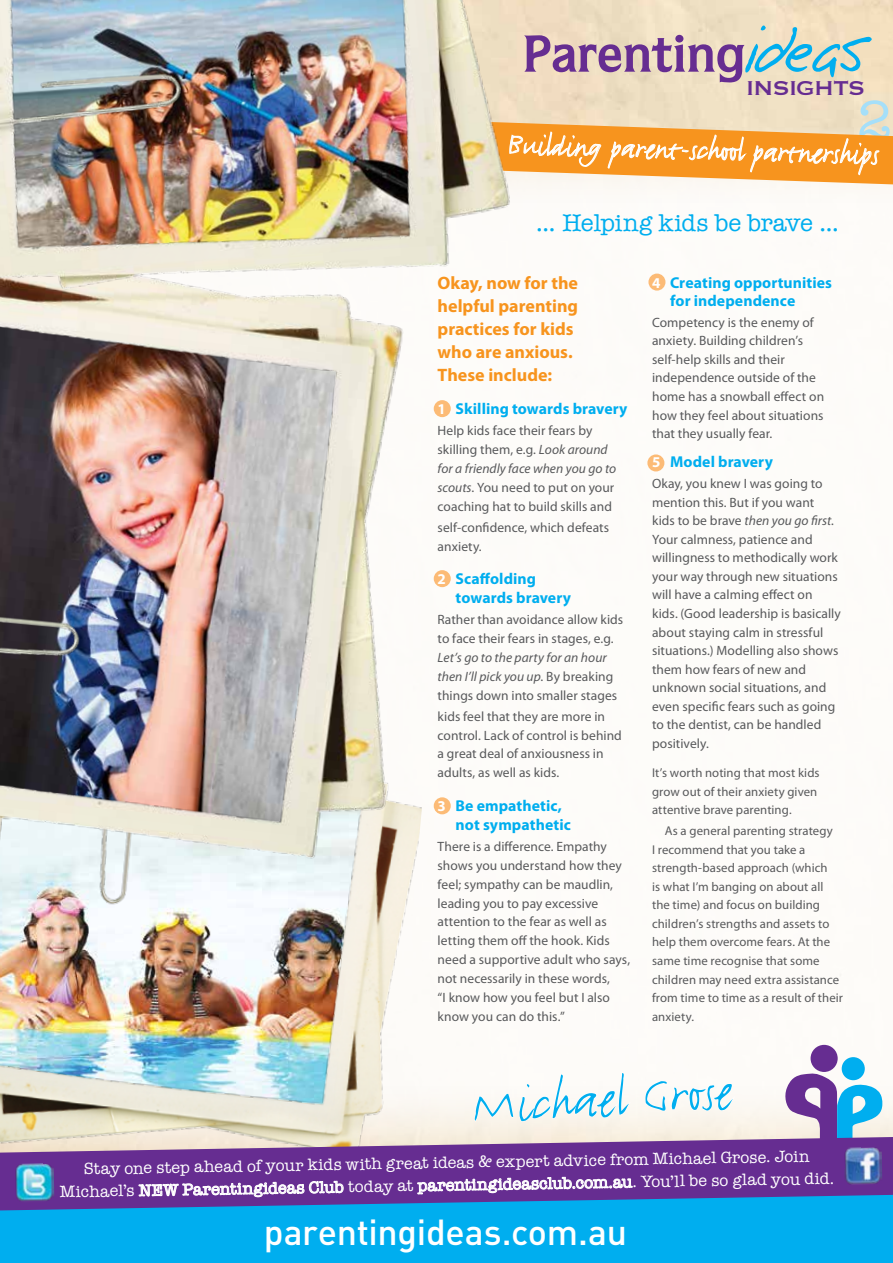
<style>
.page{position:relative;width:893px;height:1263px;background:#fff}
.page>*{position:absolute;margin:0;border:0;box-sizing:border-box;transform-origin:0 0}
.t1{font:58.5px "Justlefthand";color:#00aeef}
.t2{font:55.5px "American Typewriter";color:#a5dff9}
.t3{font:500 35.7px "DIN";letter-spacing:-.01em;color:#fff}
.t4{font:32.85px "Justlefthand";color:#fff}
.t5{font:26.4px "Copperplate";letter-spacing:-.05em;color:#662d91}
.t6{font:24.45px "American Typewriter";letter-spacing:-.01em;color:#00aeef}
.t7{font:700 18px/23px "Myriad Pro";color:#f7941e}
.t8{font:16.5px/22.5px "American Typewriter";color:#fff;text-align:center}
.t9{font:700 15.75px/18.9px "Myriad Pro";letter-spacing:.005em;color:#00aeef}
.t10{font:13.5px/18.6px "Myriad Pro";letter-spacing:.005em;color:#58595b}
.t11{font:italic 13.5px/18.9px "Myriad Pro";letter-spacing:.005em;color:#58595b}
.t12{font:12.75px/18.6px "Myriad Pro";letter-spacing:.005em;color:#58595b}
.s1{font-size:26.85px}
.s2{font-size:15px;color:#fff}
.s3{font-style:italic}
.s4{font-style:normal}
</style>
<div class="page">
<img style="left:0;top:866px;width:415px;height:206px">
<div style="left:811px;top:1045px;width:27px;height:27px;background:#662d91;border-radius:50%"></div>
<div style="left:842px;top:1057px;width:23px;height:23px;background:#00aeef;border-radius:50%"></div>
<svg style="left:524px;top:26px;width:348px;height:56px;background:#c5bbbc"></svg>
<svg style="left:515px;top:115px;width:378px;height:69px;background:#f6b565"></svg>
<svg style="left:0;top:1072px;width:893px;height:191px;background:#769fcd"></svg>
<img style="left:0;top:297px;width:422px;height:569px">
<div style="left:434px;top:400px;width:17px;height:17px;background:#fcbb76;border-radius:50%"></div>
<div style="left:434px;top:570px;width:17px;height:17px;background:#fcbb76;border-radius:50%"></div>
<div style="left:434px;top:797px;width:17px;height:17px;background:#fcbb76;border-radius:50%"></div>
<div style="left:648px;top:274px;width:17px;height:17px;background:#fcbb76;border-radius:50%"></div>
<div style="left:647px;top:454px;width:17px;height:17px;background:#fcbb76;border-radius:50%"></div>
<img style="left:0;top:0;width:515px;height:297px">
<h3 class="t5" style="left:746px;top:71px;width:121px">INSIGHTS</h3>
<h3 class="t4" style="left:508px;top:128px;width:373px;rotate:1deg">Building parent-school partnerships</h3>
<h2 class="t2" style="left:857px;top:78px;width:37px">2</h2>
<h3 class="t6" style="left:536px;top:204px;width:305px"><span class="s1">...</span> Helping kids be brave <span class="s1">...</span></h3>
<h3 class="t7" style="left:438px;top:271px;width:142px">Okay, now for the helpful parenting practices for kids who are anxious.<br>These include:</h3>
<p class="t9" style="left:438px;top:400px;width:191px"><span class="s2">1</span> Skilling towards bravery</p>
<p class="t10" style="left:438px;top:422px;width:180px">Help kids face their fears by skilling them, e.g. <span class="s3">Look around for a friendly face when you go to scouts</span>. You need to put on your coaching hat to build skills and</p>
<p class="t10" style="left:438px;top:518px;width:173px">self-confidence, which defeats anxiety.</p>
<p class="t9" style="left:456px;top:570px;width:117px;text-indent:-18px"><span class="s2">2</span> Scaffolding towards bravery</p>
<p class="t10" style="left:438px;top:610px;width:187px">Rather than avoidance allow kids to face their fears in stages, e.g.</p>
<p class="t11" style="left:438px;top:648px;width:181px">Let’s go to the party for an hour then I’ll pick you up<span class="s4">. By breaking things down into smaller stages</span></p>
<p class="t10" style="left:438px;top:707px;width:186px">kids feel that they are more in control. Lack of control is behind a great deal of anxiousness in adults, as well as kids.</p>
<p class="t9" style="left:456px;top:796px;width:117px;text-indent:-18px"><span class="s2">3</span> Be empathetic, not sympathetic</p>
<p class="t10" style="left:438px;top:837px;width:194px">There is a difference. Empathy shows you understand how they feel; sympathy can be maudlin, leading you to pay excessive attention to the fear as well as letting them off the hook. Kids need a supportive adult who says, not necessarily in these words,<br>“I know how you feel but I also know you can do this.”</p>
<p class="t9" style="left:670px;top:273px;width:163px;text-indent:-18px"><span class="s2">4</span> Creating opportunities for independence</p>
<p class="t10" style="left:652px;top:313px;width:174px">Competency is the enemy of anxiety. Building children’s self-help skills and their independence outside of the home has a snowball effect on how they feel about situations that they usually fear.</p>
<p class="t9" style="left:652px;top:453px;width:122px"><span class="s2">5</span> Model bravery</p>
<p class="t10" style="left:652px;top:474px;width:190px">Okay, you knew I was going to mention this. But if you want<br>kids to be brave <span class="s3">then you go first.<br></span>Your calmness, patience and willingness to methodically work your way through new situations will have a calming effect on kids. (Good leadership is basically about staying calm in stressful situations.) Modelling also shows them how fears of new and unknown social situations, and even specific fears such as going to the dentist, can be handled positively.</p>
<p class="t12" style="left:652px;top:764px;width:169px">It’s worth noting that most kids grow out of their anxiety given attentive brave parenting.</p>
<p class="t12" style="left:652px;top:822px;width:192px;text-indent:13px">As a general parenting strategy<br>I recommend that you take a strength-based approach (which<br>is what I’m banging on about all the time) and focus on building children’s strengths and assets to help them overcome fears. At the same time recognise that some children may need extra assistance from time to time as a result of their anxiety.</p>
<h1 class="t1" style="left:470px;top:1072px;width:262px;rotate:-3deg">Michael Grose</h1>
<p class="t8" style="left:59px;top:1157px;width:776px;rotate:-1deg">Stay one step ahead of your kids with great ideas &amp; expert advice from Michael Grose. Join<br>Michael’s NEW Parentingideas Club today at parentingideasclub.com.au. You’ll be so glad you did.</p>
<h3 class="t3" style="left:264px;top:1209px;width:365px">parentingideas.com.au</h3>
</div>
